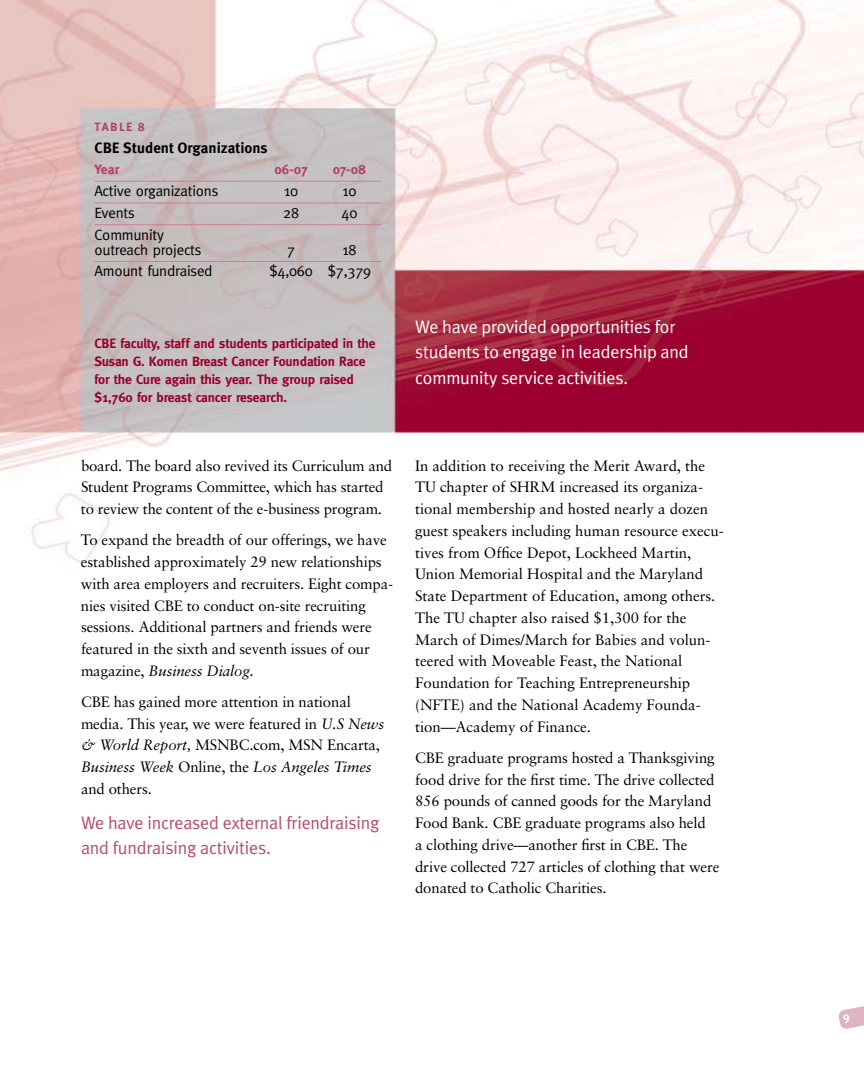
<style>
.page{position:relative;width:864px;height:1080px;background:#fff}
.page>*{position:absolute;margin:0;border:0;box-sizing:border-box;transform-origin:0 0}
.t1{font:18px/25.5px "Meta Plus Normal";letter-spacing:-.01em;color:#fff}
.t2{font:18px/25.5px "Meta Plus Normal";letter-spacing:-.01em;color:#b74d6d}
.t3{font:15px/21.8px "Sabon";letter-spacing:-.01em;color:#000}
.t4{font:15px/15px "Meta";letter-spacing:-.015em;color:#000}
.t5{font:700 15px "Meta Plus";color:#000}
.t6{font:700 13.5px/18px "Meta";letter-spacing:-.01em;color:#98002e}
.t7{font:700 13.5px "Meta Plus";color:#b24062}
.t8{font:12px "Meta Plus Bold Caps";letter-spacing:.12em;color:#b24062}
.s1{font-style:italic}
</style>
<div class="page">
<img style="left:0;top:0;width:864px;height:562px">
<hr style="left:94px;top:181px;width:287px;height:1px;background:#cc8096">
<hr style="left:94px;top:203px;width:287px;height:1px;background:#cc8096">
<hr style="left:94px;top:224px;width:287px;height:1px;background:#cc8096">
<hr style="left:94px;top:261px;width:287px;height:1px;background:#cc8096">
<svg style="left:838px;top:1006px;width:26px;height:23px"></svg>
<p class="t8" style="left:94px;top:120px;width:52px">Table 8</p>
<p class="t5" style="left:94px;top:139px;width:175px">CBE Student Organizations</p>
<p class="t7" style="left:94px;top:162px;width:27px">Year</p>
<p class="t7" style="left:274px;top:162px;width:35px">06-07</p>
<p class="t7" style="left:333px;top:162px;width:35px">07-08</p>
<p class="t4" style="left:94px;top:183px;width:125px">Active organizations</p>
<p class="t4" style="left:284px;top:183px;width:15px">10</p>
<p class="t4" style="left:343px;top:183px;width:15px">10</p>
<p class="t4" style="left:95px;top:205px;width:42px">Events</p>
<p class="t4" style="left:283px;top:205px;width:17px">28</p>
<p class="t4" style="left:342px;top:205px;width:17px">40</p>
<p class="t4" style="left:95px;top:227px;width:109px">Community outreach projects</p>
<p class="t4" style="left:287px;top:242px;width:10px">7</p>
<p class="t4" style="left:343px;top:242px;width:15px">18</p>
<p class="t4" style="left:95px;top:263px;width:120px">Amount fundraised</p>
<p class="t4" style="left:269px;top:263px;width:103px">$4,060 $7,379</p>
<p class="t6" style="left:94px;top:334px;width:283px">CBE faculty, staff and students participated in the Susan G. Komen Breast Cancer Foundation Race for the Cure again this year. The group raised $1,760 for breast cancer research.</p>
<p class="t3" style="left:81px;top:454px;width:313px">board. The board also revived its Curriculum and<br>Student Programs Committee, which has started to review the content of the e-business program.</p>
<p class="t3" style="left:81px;top:529px;width:314px">To expand the breadth of our offerings, we have established approximately 29 new relationships with area employers and recruiters. Eight compa&shy;nies visited CBE to conduct on-site recruiting sessions. Additional partners and friends were featured in the sixth and seventh issues of our magazine, <span class="s1">Business Dialog.</span></p>
<p class="t3" style="left:81px;top:691px;width:305px">CBE has gained more attention in national media. This year, we were featured in <span class="s1">U.S News &amp; World Report,</span> MSN</p>
<p class="t3" style="left:230px;top:734px;width:72px">BC.com, MSN</p>
<p class="t3" style="left:81px;top:734px;width:301px;text-indent:246px">Encarta,<br><span class="s1">Business Week</span> Online, the <span class="s1">Los Angeles Times </span>and others.</p>
<p class="t2" style="left:81px;top:810px;width:300px">We have increased external friendraising and fundraising activities.</p>
<p class="t1" style="left:415px;top:313px;width:275px">We have provided opportunities for students to engage in leadership and community service activities.</p>
<p class="t3" style="left:415px;top:454px;width:310px">In addition to receiving the Merit Award, the<br>TU chapter of SHRM increased its organiza&shy;tional membership and hosted nearly a dozen guest speakers including human resource execu&shy;tives from Office Depot, Lockheed Martin, Union Memorial Hospital and the Maryland State Department of Education, among others.<br>The TU chapter also raised $1,300 for the March of Dimes/March for Babies and volun&shy;teered with Moveable Feast, the National Foundation for Teaching Entrepreneurship<br>(NFTE</p>
<p class="t3" style="left:415px;top:694px;width:287px;text-indent:45px">) and the National Academy Founda&shy;tion—Academy of Finance.</p>
<p class="t3" style="left:415px;top:747px;width:306px">CBE graduate programs hosted a Thanksgiving food drive for the first time. The drive collected 856 pounds of canned goods for the Maryland Food Bank. CBE graduate programs also held<br>a clothing drive—another first in CBE. The drive collected 727 articles of clothing that were donated to Catholic Charities.</p>
</div>
